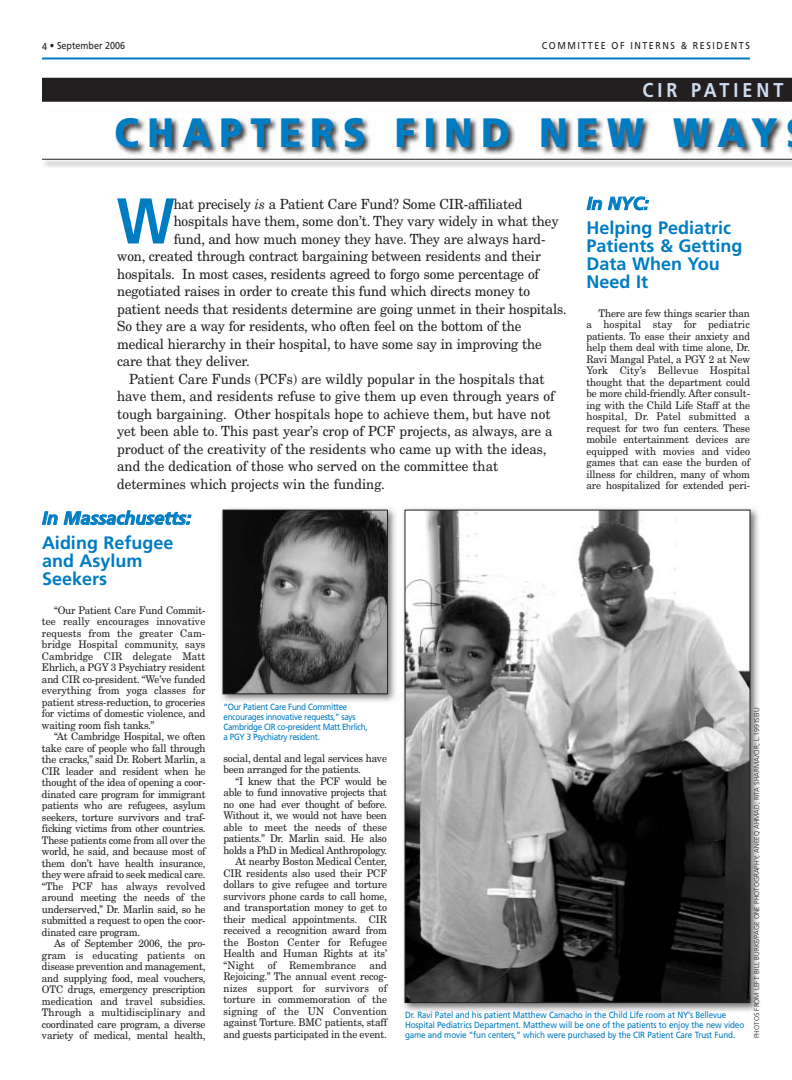
<style>
.page{position:relative;width:792px;height:1080px;background:#fff}
.page>*{position:absolute;margin:0;border:0;box-sizing:border-box;transform-origin:0 0}
.t1{font:700 64.6px "Frutiger";color:#007cc2;scale:.9 1}
.t2{font:900 41px "Frutiger";letter-spacing:.225em;color:#007cc2;scale:.9 1}
.t3{font:700 20px "Frutiger";letter-spacing:.22em;color:#cddbef;scale:.9 1}
.t4{font:700 18px/18px "Frutiger";color:#007cc2}
.t5{font:italic 700 18px "Frutiger";letter-spacing:-.005em;color:#007cc2}
.t6{font:14px "New Century Schlbk";letter-spacing:-.01em;color:#231f20;scale:.95 1}
.t7{font:10.5px/11.5px "New Century Schlbk";letter-spacing:-.01em;color:#231f20;text-align:justify;scale:.95 1}
.t8{font:10.5px "New Century Schlbk";letter-spacing:-.03em;color:#231f20;scale:.95 1}
.t9{font:10.5px "New Century Schlbk";letter-spacing:.01em;color:#231f20;scale:.95 1}
.t10{font:10px "Frutiger";letter-spacing:.165em;color:#231f20;scale:.9 1}
.t11{font:10px "Frutiger";color:#231f20;scale:.9 1}
.t12{font:9px/10px "Frutiger";letter-spacing:-.015em;color:#007cc2;scale:.9 1}
.t13{font:9px/10px "Frutiger";letter-spacing:-.04em;color:#007cc2;scale:.9 1}
.t14{font:300 7px "Frutiger";color:#231f20}
.s1{font-style:italic}
</style>
<div class="page">
<img style="left:221px;top:508px;width:538px;height:504px">
<img style="left:406px;top:512px;width:342px;height:489px">
<hr style="left:42px;top:57px;width:708px;height:2px;background:#007cc2">
<img style="left:42px;top:117px;width:750px;height:50px">
<div style="left:42px;top:78px;width:750px;height:24px;background:#231f20"></div>
<hr style="left:42px;top:159px;width:750px;height:1px;background:#231f20">
<img style="left:224px;top:512px;width:162px;height:180px">
<div style="left:222px;top:510px;width:166px;height:184px;border:1px solid #231f20"></div>
<p class="t11" style="left:42px;top:42px;width:94px">4 • September 2006</p>
<p class="t10" style="left:542px;top:42px;width:233px">COMMITTEE OF INTERNS &amp; RESIDENTS</p>
<h3 class="t3" style="left:643px;top:82px;width:158px">CIR PATIENT</h3>
<h2 class="t2" style="left:115px;top:116px;width:738px">CHAPTERS FIND NEW WAY</h2>
<h1 class="t1" style="left:117px;top:195px;width:66px">W</h1>
<h3 class="t6" style="left:174px;top:198px;width:369px">hat precisely <span class="s1">is</span> a Patient Care Fund? Some CIR-affiliated</h3>
<h3 class="t6" style="left:174px;top:216px;width:407px">hospitals have them, some don’t. They vary widely in what they</h3>
<h3 class="t6" style="left:174px;top:233px;width:393px">fund, and how much money they have. They are always hard-</h3>
<h3 class="t6" style="left:117px;top:251px;width:448px">won, created through contract bargaining between residents and their</h3>
<h3 class="t6" style="left:117px;top:268px;width:445px">hospitals. In most cases, residents agreed to forgo some percentage of</h3>
<h3 class="t6" style="left:117px;top:286px;width:436px">negotiated raises in order to create this fund which directs money to</h3>
<h3 class="t6" style="left:117px;top:303px;width:475px">patient needs that residents determine are going unmet in their hospitals.</h3>
<h3 class="t6" style="left:117px;top:321px;width:427px">So they are a way for residents, who often feel on the bottom of the</h3>
<h3 class="t6" style="left:117px;top:338px;width:449px">medical hierarchy in their hospital, to have some say in improving the</h3>
<h3 class="t6" style="left:117px;top:356px;width:141px">care that they deliver.</h3>
<h3 class="t6" style="left:129px;top:373px;width:439px">Patient Care Funds (PCFs) are wildly popular in the hospitals that</h3>
<h3 class="t6" style="left:117px;top:391px;width:462px">have them, and residents refuse to give them up even through years of</h3>
<h3 class="t6" style="left:117px;top:408px;width:458px">tough bargaining. Other hospitals hope to achieve them, but have not</h3>
<h3 class="t6" style="left:117px;top:426px;width:460px">yet been able to. This past year’s crop of PCF projects, as always, are a</h3>
<h3 class="t6" style="left:117px;top:443px;width:453px">product of the creativity of the residents who came up with the ideas,</h3>
<h3 class="t6" style="left:117px;top:461px;width:403px">and the dedication of those who served on the committee that</h3>
<h3 class="t6" style="left:117px;top:478px;width:283px">determines which projects win the funding.</h3>
<h3 class="t5" style="left:587px;top:196px;width:63px">In NYC:</h3>
<h3 class="t4" style="left:586px;top:220px;width:158px">Helping Pediatric<br>Patients &amp; Getting<br>Data When You<br>Need It</h3>
<p class="t7" style="left:586px;top:308px;width:174px;text-indent:12px">There are few things scarier than a hospital stay for pediatric patients. To ease their anxiety and help them deal with time alone, Dr.<br>Ravi Mangal Patel, a PGY 2 at New York City’s Bellevue Hospital thought that the department could be more child-friendly. After consult&shy;ing with the Child Life Staff at the hospital, Dr. Patel submitted a request for two fun centers. These mobile entertainment devices are equipped with movies and video games that can ease the burden of illness for children, many of whom are hospitalized for extended peri-</p>
<h3 class="t5" style="left:42px;top:511px;width:150px">In Massachusetts:</h3>
<h3 class="t4" style="left:42px;top:535px;width:133px">Aiding Refugee and Asylum<br>Seekers</h3>
<p class="t7" style="left:42px;top:605px;width:174px;text-indent:12px">“Our Patient Care Fund Commit&shy;tee really encourages innovative requests from the greater Cam&shy;bridge Hospital community, says Cambridge CIR delegate Matt Ehrlich, a PGY 3 Psychiatry resident and CIR co-president. “We’ve funded everything from yoga classes for patient stress-reduction, to groceries for victims of domestic violence, and waiting room fish tanks.”</p>
<p class="t7" style="left:42px;top:732px;width:174px;text-indent:12px">“At Cambridge Hospital, we often take care of people who fall through the cracks,” said Dr. Robert Marlin, a CIR leader and resident when he thought of the idea of opening a coor&shy;dinated care program for immigrant patients who are refugees, asylum seekers, torture survivors and traf&shy;ficking victims from other countries.<br>These patients come from all over the world, he said, and because most of them don’t have health insurance, they were afraid to seek medical care. “The PCF has always revolved around meeting the needs of the underserved,” Dr. Marlin said, so he submitted a request to open the coor&shy;dinated care program.</p>
<p class="t7" style="left:42px;top:939px;width:174px;text-indent:12px">As of September 2006, the pro&shy;gram is educating patients on disease prevention and management, and supplying food, meal vouchers, OTC drugs, emergency prescription medication and travel subsidies.<br>Through a multidisciplinary and coordinated care program, a diverse variety of medical, mental health,</p>
<p class="t13" style="left:224px;top:703px;width:162px">“Our Patient Care Fund Committee encourages innovative requests,” says Cambridge CIR co-president Matt Ehrlich, a PGY 3 Psychiatry resident.</p>
<p class="t7" style="left:224px;top:753px;width:174px">social, dental and legal services have been arranged for the patients.</p>
<p class="t8" style="left:236px;top:777px;width:161px">“I knew that the PCF would be</p>
<p class="t8" style="left:224px;top:789px;width:174px">able to fund innovative projects that</p>
<p class="t8" style="left:224px;top:800px;width:174px">no one had ever thought of before.</p>
<p class="t8" style="left:224px;top:812px;width:174px">Without it, we would not have been</p>
<p class="t7" style="left:224px;top:822px;width:174px">able to meet the needs of these</p>
<p class="t8" style="left:224px;top:835px;width:174px">patients.” Dr. Marlin said. He also</p>
<p class="t8" style="left:224px;top:846px;width:174px">holds a PhD in Medical Anthropology.</p>
<p class="t7" style="left:236px;top:857px;width:161px">At nearby Boston Medical Center,</p>
<p class="t7" style="left:224px;top:868px;width:174px">CIR residents also used their PCF</p>
<p class="t7" style="left:224px;top:880px;width:174px">dollars to give refugee and torture</p>
<p class="t7" style="left:224px;top:891px;width:174px">survivors phone cards to call home,</p>
<p class="t7" style="left:224px;top:903px;width:174px">and transportation money to get to</p>
<p class="t7" style="left:224px;top:914px;width:174px">their medical appointments. CIR</p>
<p class="t7" style="left:224px;top:926px;width:174px">received a recognition award from</p>
<p class="t9" style="left:224px;top:938px;width:174px">the Boston Center for Refugee</p>
<p class="t7" style="left:224px;top:949px;width:174px">Health and Human Rights at its’</p>
<p class="t7" style="left:224px;top:960px;width:34px">“Night</p>
<p class="t7" style="left:268px;top:960px;width:10px">of</p>
<p class="t9" style="left:289px;top:961px;width:72px">Remembrance</p>
<p class="t7" style="left:224px;top:960px;width:174px;text-indent:146px">and Rejoicing.” The annual event recog&shy;nizes support for survivors of torture in commemoration of the signing of the UN Convention against Torture. BMC patients, staff and guests participated in the event.</p>
<p class="t12" style="left:405px;top:1010px;width:379px">Dr. Ravi Patel and his patient Matthew Camacho in the Child Life room at NY’s Bellevue<br>Hospital Pediatrics Department. Matthew will be one of the patients to enjoy the new video game and movie “fun centers,” which were purchased by the CIR Patient Care Trust Fund.</p>
<p class="t14" style="left:754px;top:1038px;width:332px;rotate:-90deg">PHOTOS FROM LEFT: BILL BURKE/PAGE ONE PHOTOGRAPHY; ANEEQ AHMAD; RITA SHARMA/CIR; L.1991SEIU</p>
</div>
